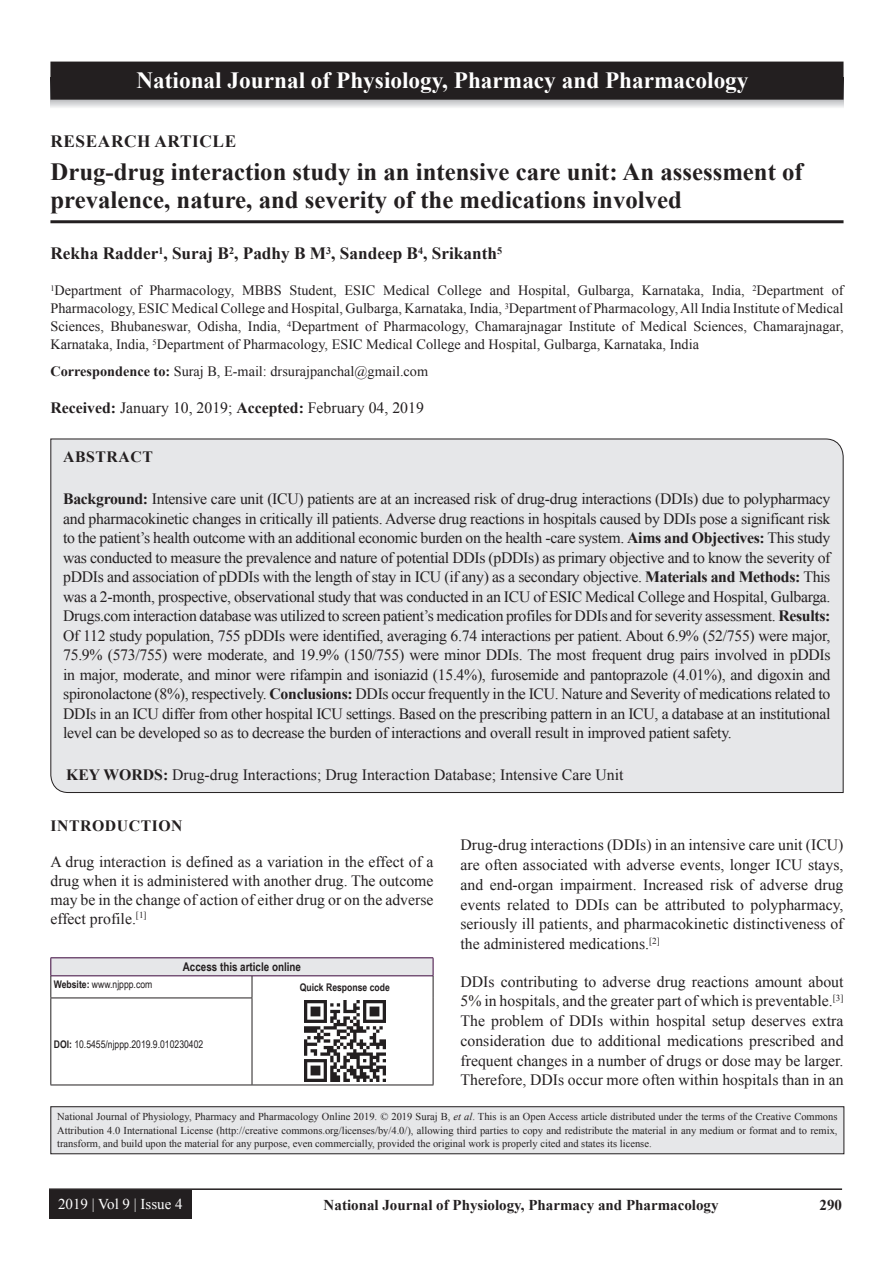
<style>
.page{position:relative;width:894px;height:1263px;background:#fff}
.page>*{position:absolute;margin:0;border:0;box-sizing:border-box;transform-origin:0 0}
.AT{font:700 24.75px/28.5px "Times New Roman";color:#231f20}
.JN_1{font:700 23.25px "Times New Roman";color:#fff}
.AU{font:700 17.25px "Times New Roman";color:#231f20}
.AH{font:700 17.25px "Times New Roman";letter-spacing:.035em;color:#231f20}
.ABS{font:15.75px/19.5px "Times New Roman";letter-spacing:-.02em;color:#231f20;text-align:justify}
.TX{font:15.75px/19.6px "Times New Roman";color:#231f20;text-align:justify}
.KWD{font:15.75px "Times New Roman";color:#231f20}
.ABSH{font:700 15.75px "Times New Roman";letter-spacing:.035em;color:#231f20}
.RF{font:700 15px "Times New Roman";color:#231f20}
.RF_VOL{font:15px "Times New Roman";color:#fff}
.AFF{font:14.25px/18px "Times New Roman";color:#231f20;text-align:justify}
.ADD{font:14.25px "Times New Roman";color:#231f20}
.AAO{font:700 12px "Arial Narrow";color:#231f20}
.JN_TX{font:10.5px/13.5px "Times New Roman";color:#231f20;text-align:justify}
.Web{font:10.5px "Arial Narrow";color:#231f20}
.QR{font:700 10.5px "Arial Narrow";color:#231f20}
.s1{font-weight:700}
.s2{font-style:italic}
</style>
<div class="page">
<hr style="left:49px;top:1188px;width:792px;height:1px;background:#231f20">
<div style="left:49px;top:1189px;width:143px;height:29px;background:#231f20"></div>
<hr style="left:50px;top:220px;width:793px;height:3px;background:#231f20">
<div style="left:50px;top:438px;width:793px;height:355px;background:#e6e7e9"></div>
<div style="left:51px;top:957px;width:382px;height:18px;background:#e6e7e9"></div>
<hr style="left:51px;top:975px;width:201px;height:1px;background:#3e083e">
<hr style="left:252px;top:975px;width:181px;height:1px;background:#3e083e">
<svg style="left:50px;top:958px;width:2px;height:39px"></svg>
<svg style="left:251px;top:976px;width:1px;height:21px"></svg>
<hr style="left:50px;top:997px;width:202px;height:1px;background:#231f20">
<hr style="left:50px;top:998px;width:1px;height:86px;background:#231f20">
<hr style="left:251px;top:998px;width:1px;height:86px;background:#231f20">
<hr style="left:50px;top:1084px;width:202px;height:1px;background:#231f20">
<svg style="left:432px;top:958px;width:1px;height:40px"></svg>
<hr style="left:432px;top:998px;width:1px;height:86px;background:#231f20">
<hr style="left:252px;top:1084px;width:181px;height:1px;background:#231f20">
<hr style="left:51px;top:957px;width:201px;height:1px;background:#3e083e">
<hr style="left:252px;top:957px;width:181px;height:1px;background:#3e083e">
<img style="left:304px;top:1000px;width:81px;height:81px">
<div style="left:51px;top:1106px;width:792px;height:47px;background:#e6e7e9"></div>
<div style="left:50px;top:1106px;width:794px;height:48px;border:1px solid #231f20"></div>
<svg style="left:51px;top:100px;width:792px;height:8px;background:#d9dadc"></svg>
<div style="left:51px;top:62px;width:791px;height:37px;background:#231f20"></div>
<div style="left:50px;top:62px;width:793px;height:38px;border:2px solid #231f20"></div>
<p class="JN_1" style="left:136px;top:64px;width:613px">National Journal of Physiology, Pharmacy and Pharmacology</p>
<p class="AH" style="left:50px;top:128px;width:187px">RESEARCH ARTICLE</p>
<p class="AT" style="left:50px;top:156px;width:753px">Drug-drug interaction study in an intensive care unit: An assessment of prevalence, nature, and severity of the medications involved</p>
<p class="AU" style="left:50px;top:241px;width:453px">Rekha Radder<sup>1</sup>, Suraj B<sup>2</sup>, Padhy B M<sup>3</sup>, Sandeep B<sup>4</sup>, Srikanth<sup>5</sup></p>
<p class="AFF" style="left:50px;top:281px;width:794px"><sup>1</sup>Department of Pharmacology, MBBS Student, ESIC Medical College and Hospital, Gulbarga, Karnataka, India, <sup>2</sup>Department of Pharmacology, ESIC Medical College and Hospital, Gulbarga, Karnataka, India, <sup>3</sup>Department of Pharmacology, All India Institute of Medical Sciences, Bhubaneswar, Odisha, India, <sup>4</sup>Department of Pharmacology, Chamarajnagar Institute of Medical Sciences, Chamarajnagar, Karnataka, India, <sup>5</sup>Department of Pharmacology, ESIC Medical College and Hospital, Gulbarga, Karnataka, India</p>
<p class="ADD" style="left:50px;top:361px;width:379px"><span class="s1">Correspondence to:</span> Suraj B, E-mail: drsurajpanchal@gmail.com</p>
<p class="TX" style="left:50px;top:397px;width:375px"><span class="s1">Received:</span> January 10, 2019; <span class="s1">Accepted:</span> February 04, 2019</p>
<p class="ABSH" style="left:63px;top:445px;width:91px">ABSTRACT</p>
<p class="ABS" style="left:63px;top:488px;width:768px"><span class="s1">Background:</span> Intensive care unit (ICU) patients are at an increased risk of drug-drug interactions (DDIs) due to polypharmacy and pharmacokinetic changes in critically ill patients. Adverse drug reactions in hospitals caused by DDIs pose a significant risk to the patient’s health outcome with an additional economic burden on the health -care system. <span class="s1">Aims and Objectives:</span> This study was conducted to measure the prevalence and nature of potential DDIs (pDDIs) as primary objective and to know the severity of pDDIs and association of pDDIs with the length of stay in ICU (if any) as a secondary objective. <span class="s1">Materials and Methods:</span> This was a 2-month, prospective, observational study that was conducted in an ICU of ESIC Medical College and Hospital, Gulbarga.<br>Drugs.com interaction database was utilized to screen patient’s medication profiles for DDIs and for severity assessment. <span class="s1">Results:<br></span>Of 112 study population, 755 pDDIs were identified, averaging 6.74 interactions per patient. About 6.9% (52/755) were major, 75.9% (573/755) were moderate, and 19.9% (150/755) were minor DDIs. The most frequent drug pairs involved in pDDIs in major, moderate, and minor were rifampin and isoniazid (15.4%), furosemide and pantoprazole (4.01%), and digoxin and spironolactone (8%), respectively. <span class="s1">Conclusions:</span> DDIs occur frequently in the ICU. Nature and Severity of medications related to DDIs in an ICU differ from other hospital ICU settings. Based on the prescribing pattern in an ICU, a database at an institutional level can be developed so as to decrease the burden of interactions and overall result in improved patient safety.</p>
<p class="KWD" style="left:66px;top:763px;width:558px"><span class="s1">KEY WORDS:</span> Drug-drug Interactions; Drug Interaction Database; Intensive Care Unit</p>
<h1 class="ABSH" style="left:50px;top:814px;width:134px">INTRODUCTION</h1>
<p class="TX" style="left:50px;top:852px;width:384px;line-height:18.8px">A drug interaction is defined as a variation in the effect of a drug when it is administered with another drug. The outcome may be in the change of action of either drug or on the adverse effect profile.<sup>[1]</sup></p>
<p class="AAO" style="left:183px;top:958px;width:120px">Access this article online</p>
<p class="Web" style="left:54px;top:976px;width:100px"><span class="s1">Website:</span> www.njppp.com</p>
<p class="QR" style="left:300px;top:979px;width:91px">Quick Response code</p>
<p class="TX" style="left:460px;top:834px;width:384px">Drug-drug interactions (DDIs) in an intensive care unit (ICU) are often associated with adverse events, longer ICU stays, and end-organ impairment. Increased risk of adverse drug events related to DDIs can be attributed to polypharmacy, seriously ill patients, and pharmacokinetic distinctiveness of the administered medications.<sup>[2]</sup></p>
<p class="TX" style="left:460px;top:971px;width:384px">DDIs contributing to adverse drug reactions amount about 5% in hospitals, and the greater part of which is preventable.<sup>[3] </sup>The problem of DDIs within hospital setup deserves extra consideration due to additional medications prescribed and frequent changes in a number of drugs or dose may be larger.<br>Therefore, DDIs occur more often within hospitals than in an</p>
<p class="Web" style="left:54px;top:1037px;width:151px"><span class="s1">DOI:</span> 10.5455/njppp.2019.9.010230402</p>
<p class="JN_TX" style="left:57px;top:1109px;width:781px">National Journal of Physiology, Pharmacy and Pharmacology Online 2019. © 2019 Suraj B, <span class="s2">et al</span>. This is an Open Access article distributed under the terms of the Creative Commons Attribution 4.0 International License (http://creative commons.org/licenses/by/4.0/), allowing third parties to copy and redistribute the material in any medium or format and to remix, transform, and build upon the material for any purpose, even commercially, provided the original work is properly cited and states its license.</p>
<p class="RF_VOL" style="left:58px;top:1193px;width:126px">2019 | Vol 9 | Issue 4</p>
<p class="RF" style="left:323px;top:1194px;width:396px">National Journal of Physiology, Pharmacy and Pharmacology</p>
<p class="RF" style="left:819px;top:1194px;width:24px">290</p>
</div>
